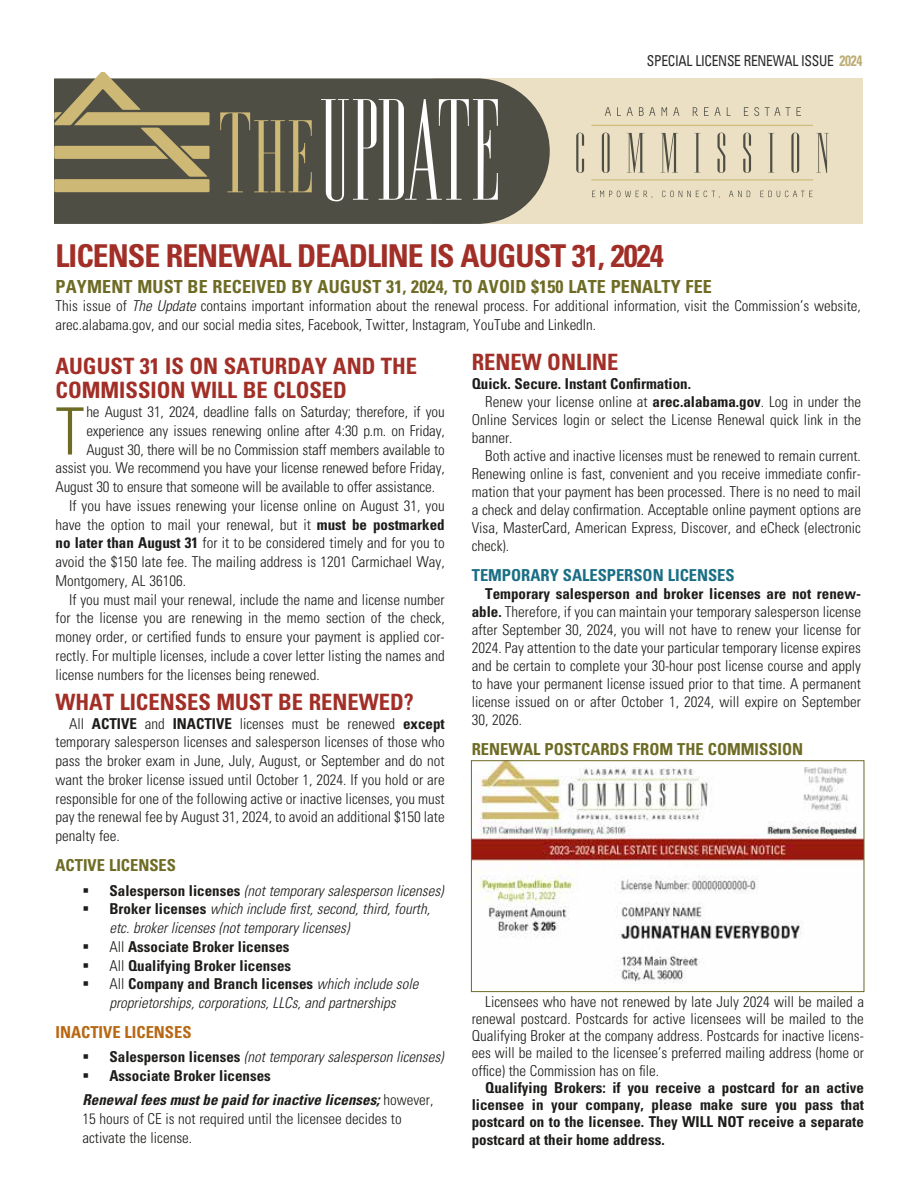
<style>
.page{position:relative;width:918px;height:1188px;background:#fff}
.page>*{position:absolute;margin:0;border:0;box-sizing:border-box;transform-origin:0 0}
.t1{font:300 condensed 65.25px "Univers LT Std";color:#6d6b24}
.t2{font:700 condensed 31.5px "Univers LT Std";letter-spacing:-.03em;color:#a22f27}
.t3{font:700 condensed 22.5px/24px "Univers LT Std";color:#a22f27}
.t4{font:700 condensed 18px "Univers LT Std";letter-spacing:.01em;color:#6d6b24}
.t5{font:700 condensed 16.5px "Univers LT Std";color:#6d6b24}
.t6{font:700 condensed 16.5px "Univers LT Std";color:#1a6e85}
.t7{font:700 condensed 16.5px "Univers LT Std";color:#b86813}
.t8{font:300 condensed 15px/18.8px "Univers LT Std";color:#1d1c1a;text-align:justify}
.t9{font:italic 300 condensed 15px/18.8px "Univers LT Std";color:#1d1c1a}
.t10{font:700 condensed 15px/17.2px "Univers LT Std";color:#1d1c1a;text-align:justify}
.t11{font:italic 700 condensed 15px/24.2px "Univers LT Std";color:#1d1c1a}
.t12{font:condensed 15px "Univers LT Std";letter-spacing:-.02em;color:#2a292b;scale:.9 1}
.s1{font-weight:700;color:#bdac74}
.s2{font-style:italic}
.s3{font-weight:700}
.s4{font-weight:700;font-style:normal}
.s5{font-weight:300}
.s6{font-style:normal}
.s7{font-weight:300;font-style:normal}
</style>
<div class="page">
<div style="left:434px;top:78px;width:429px;height:146px;background:#ebe0c3"></div>
<svg style="left:54px;top:78px;width:496px;height:146px;fill:#4e4e45"></svg>
<div style="left:54px;top:179px;width:156px;height:13px;background:#cdb876"></div>
<svg style="left:54px;top:72px;width:156px;height:105px"></svg>
<svg style="left:605px;top:107px;width:6px;height:9px"></svg>
<svg style="left:617px;top:107px;width:4px;height:9px"></svg>
<svg style="left:627px;top:107px;width:6px;height:9px"></svg>
<svg style="left:639px;top:107px;width:16px;height:9px"></svg>
<svg style="left:662px;top:107px;width:5px;height:9px"></svg>
<svg style="left:673px;top:107px;width:6px;height:9px"></svg>
<svg style="left:693px;top:107px;width:5px;height:9px"></svg>
<svg style="left:704px;top:107px;width:17px;height:9px"></svg>
<svg style="left:727px;top:107px;width:4px;height:9px"></svg>
<svg style="left:744px;top:107px;width:4px;height:9px"></svg>
<svg style="left:754px;top:107px;width:5px;height:9px"></svg>
<svg style="left:765px;top:107px;width:25px;height:9px"></svg>
<svg style="left:797px;top:107px;width:4px;height:9px"></svg>
<svg style="left:576px;top:133px;width:8px;height:40px"></svg>
<svg style="left:602px;top:133px;width:8px;height:40px"></svg>
<svg style="left:627px;top:133px;width:17px;height:40px"></svg>
<svg style="left:661px;top:133px;width:17px;height:40px"></svg>
<svg style="left:694px;top:133px;width:6px;height:40px"></svg>
<svg style="left:717px;top:133px;width:8px;height:40px"></svg>
<svg style="left:743px;top:133px;width:8px;height:40px"></svg>
<svg style="left:768px;top:133px;width:6px;height:40px"></svg>
<svg style="left:791px;top:133px;width:8px;height:40px"></svg>
<svg style="left:816px;top:133px;width:13px;height:40px"></svg>
<svg style="left:592px;top:191px;width:60px;height:7px"></svg>
<svg style="left:662px;top:191px;width:58px;height:7px"></svg>
<svg style="left:729px;top:191px;width:21px;height:6px"></svg>
<svg style="left:760px;top:191px;width:53px;height:6px"></svg>
<hr style="left:591px;top:125px;width:222px;height:1px;background:#cdb876">
<hr style="left:591px;top:179px;width:222px;height:1px;background:#cdb876">
<svg style="left:220px;top:112px;width:92px;height:80px"></svg>
<svg style="left:321px;top:99px;width:177px;height:102px"></svg>
<img style="left:473px;top:762px;width:389px;height:222px">
<div style="left:471px;top:760px;width:393px;height:232px;border:1px solid #6d6b24"></div>
<p class="t12" style="left:647px;top:52px;width:241px">SPECIAL LICENSE RENEWAL ISSUE <span class="s1">2024</span></p>
<h2 class="t2" style="left:56px;top:237px;width:610px">LICENSE RENEWAL DEADLINE IS AUGUST 31, 2024</h2>
<p class="t4" style="left:56px;top:275px;width:658px">PAYMENT MUST BE RECEIVED BY AUGUST 31, 2024, TO AVOID $150 LATE PENALTY FEE</p>
<p class="t8" style="left:56px;top:297px;width:807px">This issue of <span class="s2">The Update</span> contains important information about the renewal process. For additional information, visit the Commission’s website, arec.alabama.gov, and our social media sites, Facebook, Twitter, Instagram, YouTube and LinkedIn.</p>
<h3 class="t3" style="left:56px;top:354px;width:363px">AUGUST 31 IS ON SATURDAY AND THE<br>COMMISSION WILL BE CLOSED</h3>
<h1 class="t1" style="left:56px;top:392px;width:30px">T</h1>
<p class="t8" style="left:86px;top:402px;width:360px">he August 31, 2024, deadline falls on Saturday; therefore, if you</p>
<h3 class="t3" style="left:472px;top:350px;width:148px">RENEW ONLINE</h3>
<p class="t10" style="left:472px;top:374px;width:221px">Quick. Secure. Instant Confirmation.</p>
<p class="t8" style="left:485px;top:392px;width:377px">Renew your license online at <span class="s3">arec.alabama.gov</span>. Log in under the</p>
<p class="t8" style="left:472px;top:410px;width:391px">Online Services login or select the License Renewal quick link in the</p>
<p class="t8" style="left:472px;top:428px;width:42px">banner.</p>
<p class="t8" style="left:485px;top:446px;width:377px">Both active and inactive licenses must be renewed to remain current.</p>
<p class="t8" style="left:472px;top:464px;width:391px">Renewing online is fast, convenient and you receive immediate confir-</p>
<p class="t8" style="left:472px;top:482px;width:391px">mation that your payment has been processed. There is no need to mail</p>
<p class="t8" style="left:472px;top:500px;width:391px">a check and delay confirmation. Acceptable online payment options are</p>
<p class="t8" style="left:472px;top:518px;width:391px">Visa, MasterCard, American Express, Discover, and eCheck (electronic</p>
<p class="t8" style="left:472px;top:536px;width:39px">check).</p>
<p class="t6" style="left:472px;top:565px;width:264px">TEMPORARY SALESPERSON LICENSES</p>
<p class="t8" style="left:472px;top:585px;width:391px;line-height:18px;text-indent:14px"><span class="s3">Temporary salesperson and broker licenses are not renew&shy;able.</span> Therefore, if you can maintain your temporary salesperson license after September 30, 2024, you will not have to renew your license for 2024. Pay attention to the date your particular temporary license expires and be certain to complete your 30-hour post license course and apply to have your permanent license issued prior to that time. A permanent license issued on or after October 1, 2024, will expire on September 30, 2026.</p>
<p class="t5" style="left:472px;top:739px;width:333px">RENEWAL POSTCARDS FROM THE COMMISSION</p>
<p class="t8" style="left:86px;top:421px;width:360px">experience any issues renewing online after 4:30 p.m. on Friday,</p>
<p class="t8" style="left:86px;top:440px;width:360px">August 30, there will be no Commission staff members available to</p>
<p class="t8" style="left:56px;top:459px;width:391px">assist you. We recommend you have your license renewed before Friday,</p>
<p class="t8" style="left:56px;top:477px;width:381px">August 30 to ensure that someone will be available to offer assistance.</p>
<p class="t8" style="left:69px;top:496px;width:377px">If you have issues renewing your license online on August 31, you</p>
<p class="t8" style="left:56px;top:515px;width:391px">have the option to mail your renewal, but it <span class="s3">must be postmarked</span></p>
<p class="t8" style="left:56px;top:534px;width:391px"><span class="s3">no later than August 31</span> for it to be considered timely and for you to</p>
<p class="t8" style="left:56px;top:552px;width:391px">avoid the $150 late fee. The mailing address is 1201 Carmichael Way,</p>
<p class="t8" style="left:56px;top:571px;width:132px">Montgomery, AL 36106.</p>
<p class="t8" style="left:69px;top:590px;width:377px">If you must mail your renewal, include the name and license number</p>
<p class="t8" style="left:56px;top:609px;width:391px">for the license you are renewing in the memo section of the check,</p>
<p class="t8" style="left:56px;top:627px;width:391px">money order, or certified funds to ensure your payment is applied cor-</p>
<p class="t8" style="left:56px;top:646px;width:391px">rectly. For multiple licenses, include a cover letter listing the names and</p>
<p class="t8" style="left:56px;top:665px;width:266px">license numbers for the licenses being renewed.</p>
<h3 class="t3" style="left:56px;top:690px;width:360px">WHAT LICENSES MUST BE RENEWED?</h3>
<p class="t8" style="left:56px;top:714px;width:391px;text-indent:14px">All <span class="s3">ACTIVE</span> and <span class="s3">INACTIVE</span> licenses must be renewed <span class="s3">except </span>temporary salesperson licenses and salesperson licenses of those who pass the broker exam in June, July, August, or September and do not want the broker license issued until October 1, 2024. If you hold or are responsible for one of the following active or inactive licenses, you must pay the renewal fee by August 31, 2024, to avoid an additional $150 late penalty fee.</p>
<p class="t5" style="left:56px;top:855px;width:122px">ACTIVE LICENSES</p>
<p class="t9" style="left:82px;top:881px;width:363px">▪ <span class="s4">Salesperson licenses</span> (not temporary salesperson licenses)</p>
<p class="t9" style="left:110px;top:900px;width:322px;text-indent:-27px">▪ <span class="s4">Broker licenses</span> which include first, second, third, fourth, etc. broker licenses (not temporary licenses)</p>
<p class="t10" style="left:82px;top:938px;width:209px">▪ <span class="s5">All</span> Associate Broker licenses</p>
<p class="t10" style="left:82px;top:956px;width:210px">▪ <span class="s5">All</span> Qualifying Broker licenses</p>
<p class="t9" style="left:82px;top:975px;width:337px;text-align:center">▪ <span class="s6">All</span> <span class="s4">Company and Branch licenses</span> which include sole proprietorships, corporations, LLCs, and partnerships</p>
<p class="t7" style="left:56px;top:1022px;width:138px">INACTIVE LICENSES</p>
<p class="t9" style="left:82px;top:1048px;width:363px">▪ <span class="s4">Salesperson licenses</span> (not temporary salesperson licenses)</p>
<p class="t11" style="left:83px;top:1064px;width:352px">▪ <span class="s6">Associate Broker licenses<br></span>Renewal fees must be paid for inactive licenses; <span class="s7">however,</span></p>
<p class="t8" style="left:83px;top:1109px;width:321px">15 hours of CE is not required until the licensee decides to activate the license.</p>
<p class="t8" style="left:472px;top:993px;width:394px;line-height:17.2px;text-indent:14px">Licensees who have not renewed by late July 2024 will be mailed a renewal postcard. Postcards for active licensees will be mailed to the Qualifying Broker at the company address. Postcards for inactive licens&shy;ees will be mailed to the licensee’s preferred mailing address (home or office) the Commission has on file.</p>
<p class="t10" style="left:472px;top:1079px;width:394px;text-indent:14px">Qualifying Brokers: if you receive a postcard for an active licensee in your company, please make sure you pass that postcard on to the licensee. They WILL NOT receive a separate postcard at their home address.</p>
</div>
